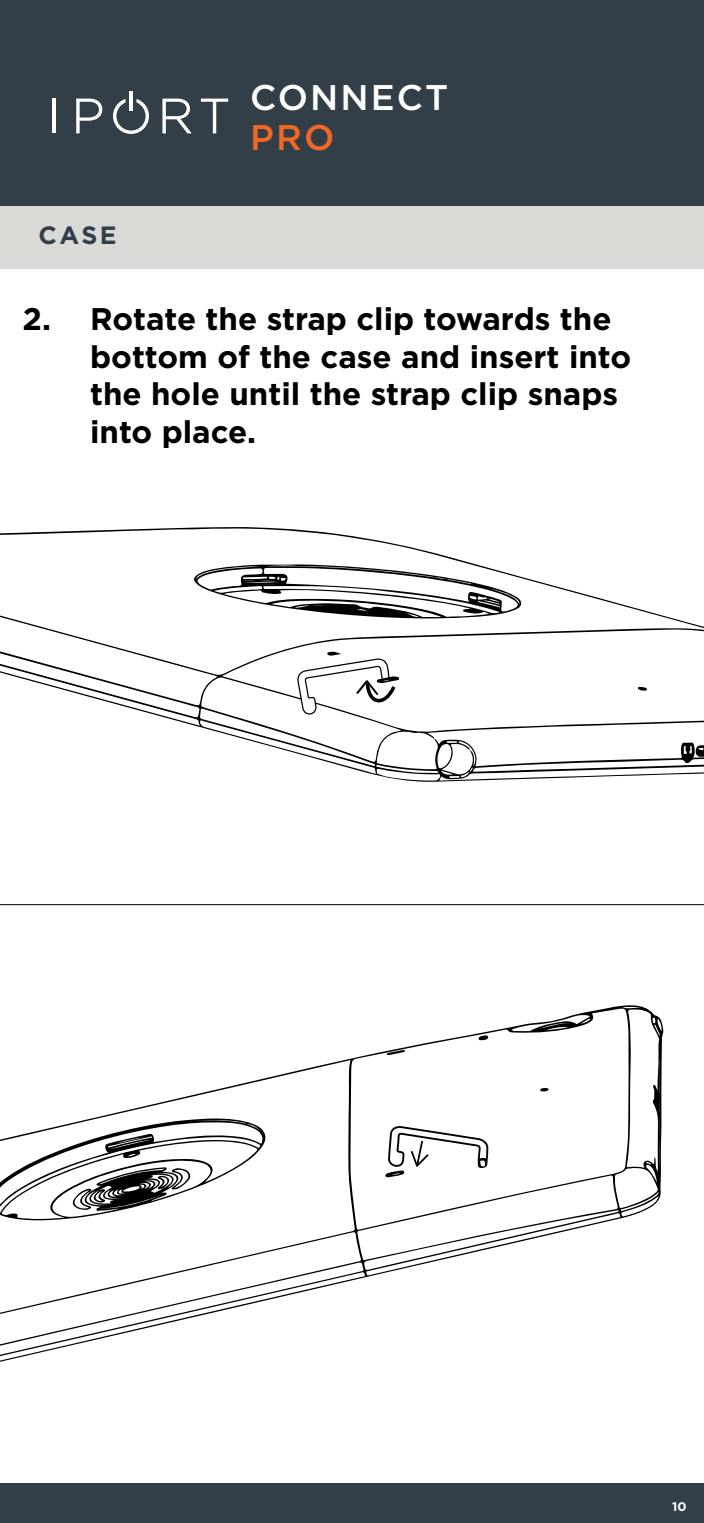
<style>
.page{position:relative;width:704px;height:1523px;background:#fff}
.page>*{position:absolute;margin:0;border:0;box-sizing:border-box;transform-origin:0 0}
.t1{font:500 35.62px "Gotham";letter-spacing:.055em;color:#fff}
.t2{font:500 35.62px "Gotham";color:#f36824}
.t3{font:700 31.25px/37.5px "Gotham";color:#000}
.t4{font:700 25px "Gotham";color:#333f48}
.t5{font:700 12.5px "Gotham";color:#fff}
</style>
<div class="page">
<div style="left:0;top:0;width:703px;height:236px;background:#333f48"></div>
<div style="left:0;top:1483px;width:703px;height:39px;background:#333f48"></div>
<hr style="left:52px;top:99px;width:3px;height:34px;background:#fff">
<svg style="left:76px;top:99px;width:26px;height:34px"></svg>
<svg style="left:162px;top:99px;width:29px;height:34px"></svg>
<svg style="left:201px;top:99px;width:27px;height:34px"></svg>
<hr style="left:129px;top:91px;width:4px;height:20px;background:#fff">
<svg style="left:113px;top:99px;width:36px;height:35px"></svg>
<div style="left:0;top:206px;width:703px;height:62px;background:#d9d9d6"></div>
<svg style="left:0;top:527px;width:703px;height:255px"></svg>
<svg style="left:193px;top:564px;width:328px;height:54px"></svg>
<svg style="left:637px;top:687px;width:9px;height:4px"></svg>
<svg style="left:695px;top:744px;width:8px;height:13px"></svg>
<svg style="left:295px;top:651px;width:104px;height:65px"></svg>
<svg style="left:0;top:1005px;width:663px;height:357px"></svg>
<svg style="left:386px;top:1050px;width:19px;height:5px"></svg>
<svg style="left:478px;top:1035px;width:10px;height:5px"></svg>
<svg style="left:540px;top:1087px;width:8px;height:4px"></svg>
<svg style="left:0;top:1118px;width:266px;height:102px"></svg>
<svg style="left:385px;top:1126px;width:103px;height:51px"></svg>
<hr style="left:0;top:904px;width:703px;height:1px;background:#000">
<p class="t4" style="left:38px;top:221px;width:80px">CASE</p>
<p class="t1" style="left:250px;top:77px;width:199px">CONNECT</p>
<p class="t2" style="left:250px;top:117px;width:85px">PRO</p>
<p class="t3" style="left:90px;top:300px;width:542px;text-indent:-68px">2. Rotate the strap clip towards the bottom of the case and insert into the hole until the strap clip snaps into place.</p>
<p class="t5" style="left:671px;top:1498px;width:16px">10</p>
</div>
